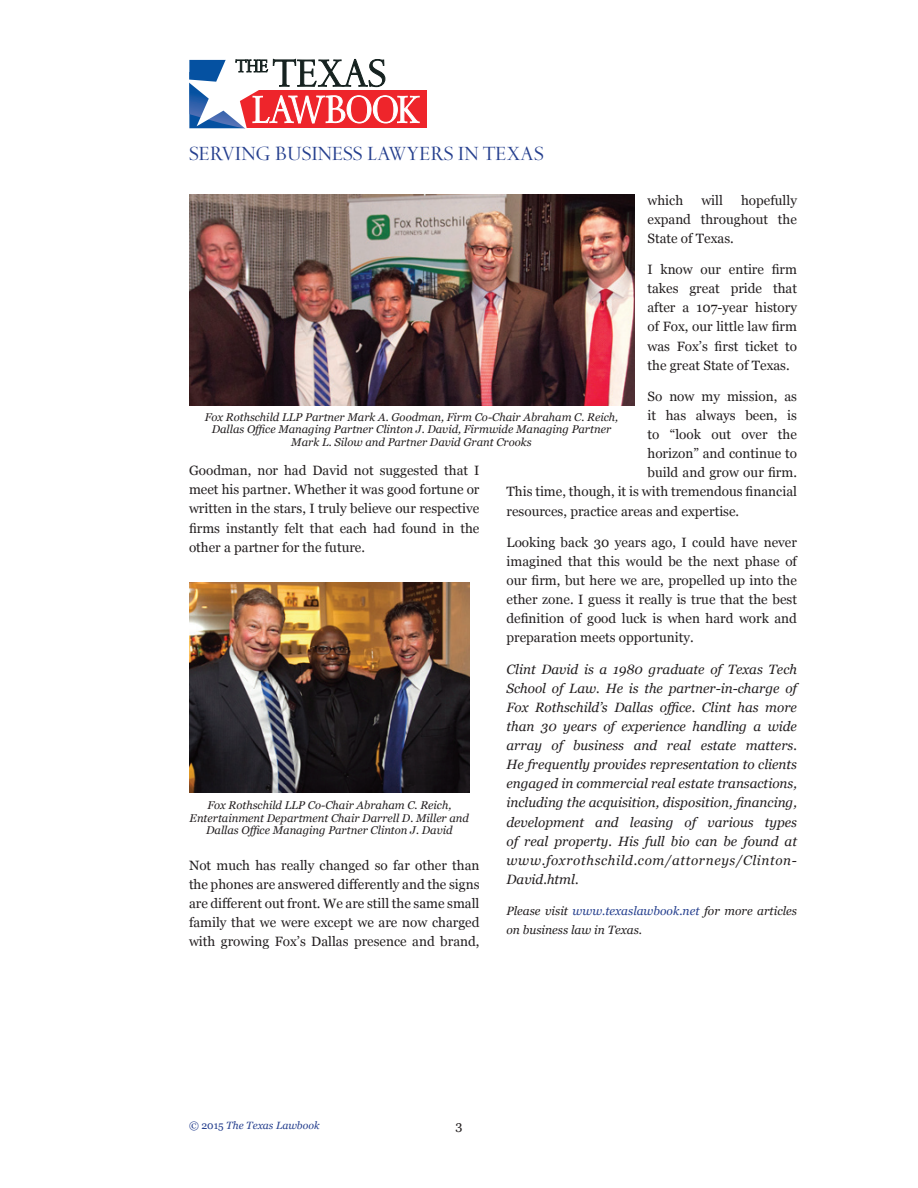
<style>
.page{position:relative;width:918px;height:1188px;background:#fff}
.page>*{position:absolute;margin:0;border:0;box-sizing:border-box;transform-origin:0 0}
.t1{font:22.5px "Spectrum MT Std";color:#253f8e}
.t2{font:13.5px/19.2px "Georgia";color:#231f20;text-align:justify}
.t3{font:italic 13.5px/19.2px "Georgia";letter-spacing:.045em;color:#231f20;text-align:justify}
.t4{font:12.75px "Georgia";color:#231f20}
.t5{font:italic 12px/19.2px "Georgia";color:#231f20}
.t6{font:italic 11.25px/12.8px "Georgia";color:#231f20;text-align:center}
.t7{font:italic 10.5px "Georgia";color:#253f8e}
.s1{color:#253f8e}
.s2{font-style:normal}
</style>
<div class="page">
<div style="left:232px;top:90px;width:195px;height:38px;background:#ee252b"></div>
<svg style="left:189px;top:58px;width:230px;height:71px"></svg>
<img style="left:189px;top:194px;width:445px;height:212px">
<img style="left:189px;top:582px;width:281px;height:211px">
<h1 class="t1" style="left:189px;top:142px;width:356px">SERVING BUSINESS LAWYERS IN TEXAS</h1>
<p class="t2" style="left:648px;top:190px;width:151px;text-indent:94px">hopefully expand throughout the State of Texas.</p>
<p class="t2" style="left:648px;top:259px;width:151px">I know our entire firm takes great pride that after a 107-year history of Fox, our little law firm was Fox’s first ticket to the great State of Texas.</p>
<p class="t2" style="left:648px;top:386px;width:151px">So now my mission, as</p>
<p class="t2" style="left:648px;top:405px;width:151px">it has always been, is</p>
<p class="t2" style="left:648px;top:424px;width:151px">to “look out over the</p>
<p class="t2" style="left:648px;top:443px;width:151px">horizon” and continue to</p>
<p class="t2" style="left:648px;top:463px;width:151px">build and grow our firm.</p>
<p class="t2" style="left:507px;top:482px;width:292px">This time, though, it is with tremendous financial</p>
<p class="t2" style="left:507px;top:501px;width:234px">resources, practice areas and expertise.</p>
<p class="t2" style="left:507px;top:532px;width:292px">Looking back 30 years ago, I could have never imagined that this would be the next phase of our firm, but here we are, propelled up into the ether zone. I guess it really is true that the best definition of good luck is when hard work and preparation meets opportunity.</p>
<p class="t3" style="left:507px;top:659px;width:292px">Clint David is a 1980 graduate of Texas Tech School of Law. He is the partner-in-charge of Fox Rothschild’s Dallas office. Clint has more than 30 years of experience handling a wide array of business and real estate matters.<br>He frequently provides representation to clients engaged in commercial real estate transactions, including the acquisition, disposition, financing, development and leasing of various types of real property. His full bio can be found at www.foxrothschild.com/attorneys/Clinton-David.html.</p>
<p class="t5" style="left:507px;top:901px;width:292px">Please visit <span class="s1">www.texaslawbook.net</span> for more articles on business law in Texas.</p>
<p class="t2" style="left:648px;top:190px;width:37px">which</p>
<p class="t2" style="left:701px;top:190px;width:23px">will</p>
<p class="t6" style="left:205px;top:410px;width:415px">Fox Rothschild LLP Partner Mark A. Goodman, Firm Co-Chair Abraham C. Reich,<br>Dallas Office Managing Partner Clinton J. David, Firmwide Managing Partner<br>Mark L. Silow and Partner David Grant Crooks</p>
<p class="t2" style="left:189px;top:460px;width:292px">Goodman, nor had David not suggested that I meet his partner. Whether it was good fortune or written in the stars, I truly believe our respective firms instantly felt that each had found in the other a partner for the future.</p>
<p class="t6" style="left:190px;top:798px;width:281px">Fox Rothschild LLP Co-Chair Abraham C. Reich,<br>Entertainment Department Chair Darrell D. Miller and<br>Dallas Office Managing Partner Clinton J. David</p>
<p class="t2" style="left:189px;top:855px;width:292px">Not much has really changed so far other than the phones are answered differently and the signs are different out front. We are still the same small family that we were except we are now charged with growing Fox’s Dallas presence and brand,</p>
<p class="t7" style="left:189px;top:1118px;width:132px"><span class="s2">© 2015</span> The Texas Lawbook</p>
<p class="t4" style="left:455px;top:1116px;width:9px">3</p>
</div>
